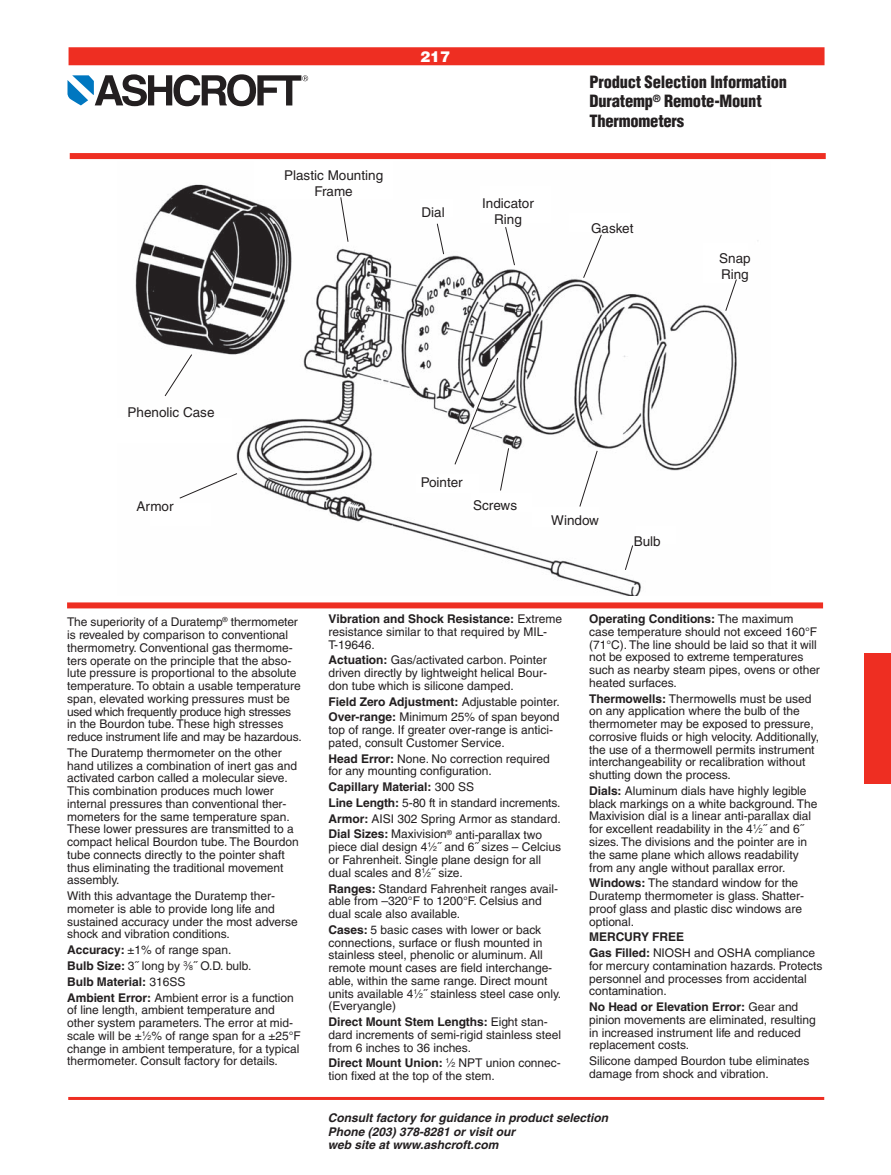
<style>
.page{position:relative;width:891px;height:1175px;background:#fff}
.page>*{position:absolute;margin:0;border:0;box-sizing:border-box;transform-origin:0 0}
.t1{font:900 condensed 16.5px/19.5px "Helvetica";letter-spacing:-.015em;color:#231f20}
.t2{font:900 15px "Helvetica";color:#fff}
.t3{font:13.5px/16.2px "Helvetica";color:#231f20;text-align:center}
.t4{font:12px/12.8px "Helvetica";color:#231f20}
.t5{font:italic 700 12px/13.5px "Helvetica";color:#231f20}
.s1{font-weight:700}
.s2{font-size:7.05px}
</style>
<div class="page">
<div style="left:69px;top:47px;width:756px;height:18px;background:#ee2e22"></div>
<div style="left:864px;top:652px;width:27px;height:131px;background:#ee2e22"></div>
<div style="left:70px;top:153px;width:756px;height:6px;background:#ee2e22"></div>
<hr style="left:68px;top:1097px;width:756px;height:3px;background:#ee2e22">
<svg style="left:68px;top:74px;width:240px;height:32px"></svg>
<div style="left:67px;top:602px;width:756px;height:6px;background:#ee2e22"></div>
<img style="left:135px;top:184px;width:623px;height:411px">
<div style="left:113px;top:419px;width:119px;height:24px;background:#fff"></div>
<div style="left:150px;top:503px;width:61px;height:22px;background:#fff"></div>
<div style="left:254px;top:161px;width:138px;height:38px;background:#fff"></div>
<div style="left:421px;top:200px;width:32px;height:17px;background:#fff"></div>
<div style="left:481px;top:186px;width:70px;height:36px;background:#fff"></div>
<div style="left:569px;top:214px;width:61px;height:18px;background:#fff"></div>
<div style="left:416px;top:474px;width:62px;height:18px;background:#fff"></div>
<div style="left:471px;top:494px;width:61px;height:18px;background:#fff"></div>
<div style="left:532px;top:507px;width:67px;height:20px;background:#fff"></div>
<div style="left:636px;top:527px;width:40px;height:17px;background:#fff"></div>
<div style="left:703px;top:243px;width:45px;height:40px;background:#fff"></div>
<svg style="left:165px;top:354px;width:27px;height:42px"></svg>
<svg style="left:179px;top:473px;width:58px;height:25px"></svg>
<svg style="left:340px;top:197px;width:8px;height:45px"></svg>
<svg style="left:437px;top:223px;width:7px;height:31px"></svg>
<svg style="left:505px;top:227px;width:10px;height:39px"></svg>
<svg style="left:583px;top:234px;width:19px;height:44px"></svg>
<svg style="left:454px;top:357px;width:55px;height:134px"></svg>
<svg style="left:579px;top:450px;width:19px;height:57px"></svg>
<svg style="left:725px;top:279px;width:12px;height:32px"></svg>
<svg style="left:625px;top:545px;width:8px;height:25px"></svg>
<p class="t3" style="left:128px;top:404px;width:89px">Phenolic Case</p>
<p class="t3" style="left:136px;top:498px;width:39px">Armor</p>
<p class="t2" style="left:420px;top:46px;width:32px">217</p>
<p class="t3" style="left:284px;top:167px;width:101px">Plastic Mounting<br>Frame</p>
<p class="t3" style="left:421px;top:204px;width:25px">Dial</p>
<p class="t3" style="left:482px;top:195px;width:53px">Indicator<br>Ring</p>
<h1 class="t1" style="left:589px;top:72px;width:199px">Product Selection Information<br>Duratemp<sup>®</sup> Remote-Mount<br>Thermometers</h1>
<p class="t3" style="left:591px;top:220px;width:44px">Gasket</p>
<p class="t3" style="left:719px;top:250px;width:33px;text-align:left">Snap<br>Ring</p>
<p class="t3" style="left:421px;top:474px;width:44px">Pointer</p>
<p class="t3" style="left:473px;top:497px;width:45px">Screws</p>
<p class="t3" style="left:551px;top:512px;width:49px">Window</p>
<p class="t3" style="left:634px;top:533px;width:29px">Bulb</p>
<p class="t4" style="left:67px;top:616px;width:236px">The superiority of a Duratemp<sup>®</sup> thermometer is revealed by comparison to conventional thermometry. Conventional gas thermome&shy;ters operate on the principle that the abso&shy;lute pressure is proportional to the absolute temperature. To obtain a usable temperature span, elevated working pressures must be used which frequently produce high stresses in the Bourdon tube. These high stresses reduce instrument life and may be hazardous.</p>
<p class="t4" style="left:67px;top:746px;width:233px">The Duratemp thermometer on the other hand utilizes a combination of inert gas and activated carbon called a molecular sieve.<br>This combination produces much lower internal pressures than conventional ther&shy;mometers for the same temperature span.<br>These lower pressures are transmitted to a compact helical Bourdon tube. The Bourdon tube connects directly to the pointer shaft thus eliminating the traditional movement assembly.</p>
<p class="t4" style="left:67px;top:889px;width:232px">With this advantage the Duratemp ther&shy;mometer is able to provide long life and sustained accuracy under the most adverse shock and vibration conditions.</p>
<p class="t4" style="left:67px;top:942px;width:228px;line-height:15.8px"><span class="s1">Accuracy:</span> ±1% of range span.<br><span class="s1">Bulb Size:</span> 3˝ long by <sup>3</sup>⁄<span class="s2">8</span>˝ O.D. bulb.<br><span class="s1">Bulb Material:</span> 316SS<br><span class="s1">Ambient Error:</span> Ambient error is a function</p>
<p class="t4" style="left:67px;top:1003px;width:235px">of line length, ambient temperature and other system parameters. The error at mid&shy;scale will be ±<sup>1</sup>⁄<span class="s2">2</span>% of range span for a ±25°F change in ambient temperature, for a typical thermometer. Consult factory for details.</p>
<p class="t4" style="left:328px;top:612px;width:235px"><span class="s1">Vibration and Shock Resistance:</span> Extreme resistance similar to that required by MIL-<br>T-19646.</p>
<p class="t4" style="left:328px;top:654px;width:220px;text-align:justify"><span class="s1">Actuation:</span> Gas/activated carbon. Pointer driven directly by lightweight helical Bour&shy;don tube which is silicone damped.</p>
<p class="t4" style="left:328px;top:693px;width:233px;line-height:15.8px"><span class="s1">Field Zero Adjustment:</span> Adjustable pointer.<br><span class="s1">Over-range:</span> Minimum 25% of span beyond</p>
<p class="t4" style="left:328px;top:723px;width:226px">top of range. If greater over-range is antici&shy;pated, consult Customer Service.</p>
<p class="t4" style="left:328px;top:752px;width:223px"><span class="s1">Head Error:</span> None. No correction required for any mounting configuration.</p>
<p class="t4" style="left:328px;top:779px;width:234px;line-height:15.8px"><span class="s1">Capillary Material:</span> 300 SS<br><span class="s1">Line Length:</span> 5-80 ft in standard increments.<br><span class="s1">Armor:</span> AISI 302 Spring Armor as standard.<br><span class="s1">Dial Sizes:</span> Maxivision<sup>®</sup> anti-parallax two</p>
<p class="t4" style="left:328px;top:840px;width:234px">piece dial design 4<sup>1</sup>⁄<span class="s2">2</span>˝ and 6˝ sizes – Celcius or Fahrenheit. Single plane design for all dual scales and 8<sup>1</sup>⁄<span class="s2">2</span>˝ size.</p>
<p class="t4" style="left:328px;top:882px;width:231px"><span class="s1">Ranges:</span> Standard Fahrenheit ranges avail&shy;able from –320°F to 1200°F. Celsius and dual scale also available.</p>
<p class="t4" style="left:328px;top:923px;width:234px"><span class="s1">Cases:</span> 5 basic cases with lower or back connections, surface or flush mounted in stainless steel, phenolic or aluminum. All remote mount cases are field interchange&shy;able, within the same range. Direct mount units available 4<sup>1</sup>⁄<span class="s2">2</span>˝ stainless steel case only. (Everyangle)</p>
<p class="t4" style="left:329px;top:1015px;width:234px"><span class="s1">Direct Mount Stem Lengths:</span> Eight stan&shy;dard increments of semi-rigid stainless steel from 6 inches to 36 inches.</p>
<p class="t4" style="left:329px;top:1056px;width:234px"><span class="s1">Direct Mount Union:</span> <sup>1</sup>⁄<span class="s2">2</span> NPT union connec&shy;tion fixed at the top of the stem.</p>
<p class="t4" style="left:589px;top:612px;width:232px"><span class="s1">Operating Conditions:</span> The maximum case temperature should not exceed 160°F (71°C). The line should be laid so that it will not be exposed to extreme temperatures such as nearby steam pipes, ovens or other heated surfaces.</p>
<p class="t4" style="left:589px;top:692px;width:231px"><span class="s1">Thermowells:</span> Thermowells must be used on any application where the bulb of the thermometer may be exposed to pressure, corrosive fluids or high velocity. Additionally, the use of a thermowell permits instrument interchangeability or recalibration without shutting down the process.</p>
<p class="t4" style="left:589px;top:784px;width:230px"><span class="s1">Dials:</span> Aluminum dials have highly legible black markings on a white background. The Maxivision dial is a linear anti-parallax dial for excellent readability in the 4<sup>1</sup>⁄<span class="s2">2</span>˝ and 6˝ sizes. The divisions and the pointer are in the same plane which allows readability from any angle without parallax error.</p>
<p class="t4" style="left:589px;top:876px;width:217px"><span class="s1">Windows:</span> The standard window for the<br>Duratemp thermometer is glass. Shatter&shy;proof glass and plastic disc windows are optional.</p>
<p class="t4" style="left:589px;top:929px;width:228px;line-height:15.8px"><span class="s1">MERCURY FREE<br>Gas Filled:</span> NIOSH and OSHA compliance</p>
<p class="t4" style="left:589px;top:959px;width:235px">for mercury contamination hazards. Protects personnel and processes from accidental contamination.</p>
<p class="t4" style="left:589px;top:1000px;width:228px"><span class="s1">No Head or Elevation Error:</span> Gear and pinion movements are eliminated, resulting in increased instrument life and reduced replacement costs.</p>
<p class="t4" style="left:589px;top:1054px;width:222px">Silicone damped Bourdon tube eliminates damage from shock and vibration.</p>
<p class="t5" style="left:328px;top:1111px;width:282px">Consult factory for guidance in product selection<br>Phone (203) 378-8281 or visit our<br>web site at www.ashcroft.com</p>
</div>
